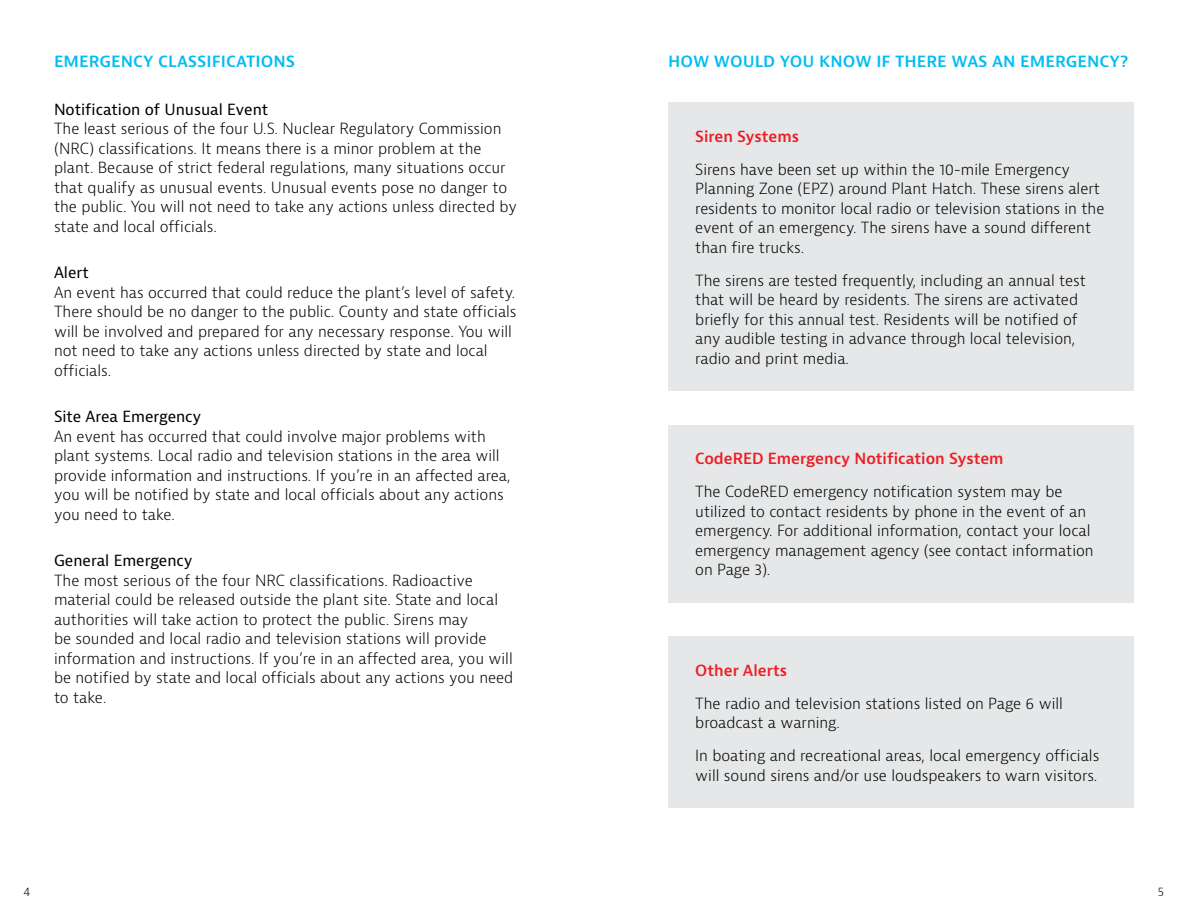
<style>
.page{position:relative;width:1188px;height:918px;background:#fff}
.page>*{position:absolute;margin:0;border:0;box-sizing:border-box;transform-origin:0 0}
.t1{font:600 16.5px "Bernina Sans";color:#00bdf2}
.t2{font:300 15px/19.5px "Bernina Sans";color:#000}
.t3{font:15px "Bernina Sans";color:#000}
.t4{font:600 15px "Bernina Sans";color:#ed1d24}
.t5{font:300 12px "Bernina Sans";color:#000}
</style>
<div class="page">
<div style="left:668px;top:103px;width:466px;height:288px;background:#e6e7e8"></div>
<div style="left:668px;top:637px;width:466px;height:171px;background:#e6e7e8"></div>
<div style="left:668px;top:425px;width:466px;height:177px;background:#e6e7e8"></div>
<p class="t1" style="left:54px;top:51px;width:243px">EMERGENCY CLASSIFICATIONS</p>
<p class="t3" style="left:54px;top:99px;width:216px">Notification of Unusual Event</p>
<p class="t2" style="left:54px;top:119px;width:464px">The least serious of the four U.S. Nuclear Regulatory Commission (NRC) classifications. It means there is a minor problem at the plant. Because of strict federal regulations, many situations occur that qualify as unusual events. Unusual events pose no danger to the public. You will not need to take any actions unless directed by state and local officials.</p>
<p class="t3" style="left:54px;top:263px;width:36px">Alert</p>
<p class="t2" style="left:54px;top:283px;width:464px">An event has occurred that could reduce the plant’s level of safety.<br>There should be no danger to the public. County and state officials will be involved and prepared for any necessary response. You will not need to take any actions unless directed by state and local officials.</p>
<p class="t3" style="left:54px;top:407px;width:149px">Site Area Emergency</p>
<p class="t2" style="left:54px;top:427px;width:458px">An event has occurred that could involve major problems with plant systems. Local radio and television stations in the area will provide information and instructions. If you’re in an affected area, you will be notified by state and local officials about any actions you need to take.</p>
<p class="t3" style="left:54px;top:551px;width:140px">General Emergency</p>
<p class="t2" style="left:54px;top:571px;width:461px">The most serious of the four NRC classifications. Radioactive material could be released outside the plant site. State and local authorities will take action to protect the public. Sirens may<br>be sounded and local radio and television stations will provide information and instructions. If you’re in an affected area, you will be notified by state and local officials about any actions you need to take.</p>
<p class="t1" style="left:668px;top:51px;width:462px">HOW WOULD YOU KNOW IF THERE WAS AN EMERGENCY?</p>
<p class="t4" style="left:695px;top:127px;width:105px">Siren Systems</p>
<p class="t2" style="left:695px;top:160px;width:411px">Sirens have been set up within the 10-mile Emergency Planning Zone (EPZ) around Plant Hatch. These sirens alert residents to monitor local radio or television stations in the event of an emergency. The sirens have a sound different than fire trucks.</p>
<p class="t2" style="left:695px;top:271px;width:392px">The sirens are tested frequently, including an annual test that will be heard by residents. The sirens are activated briefly for this annual test. Residents will be notified of any audible testing in advance through local television, radio and print media.</p>
<p class="t4" style="left:695px;top:449px;width:310px">CodeRED Emergency Notification System</p>
<p class="t2" style="left:695px;top:482px;width:400px">The CodeRED emergency notification system may be utilized to contact residents by phone in the event of an emergency. For additional information, contact your local emergency management agency (see contact information on Page 3).</p>
<p class="t4" style="left:695px;top:661px;width:93px">Other Alerts</p>
<p class="t2" style="left:695px;top:694px;width:369px">The radio and television stations listed on Page 6 will broadcast a warning.</p>
<p class="t2" style="left:695px;top:747px;width:406px">In boating and recreational areas, local emergency officials will sound sirens and/or use loudspeakers to warn visitors.</p>
<p class="t5" style="left:23px;top:884px;width:9px">4</p>
<p class="t5" style="left:1158px;top:884px;width:8px">5</p>
</div>
